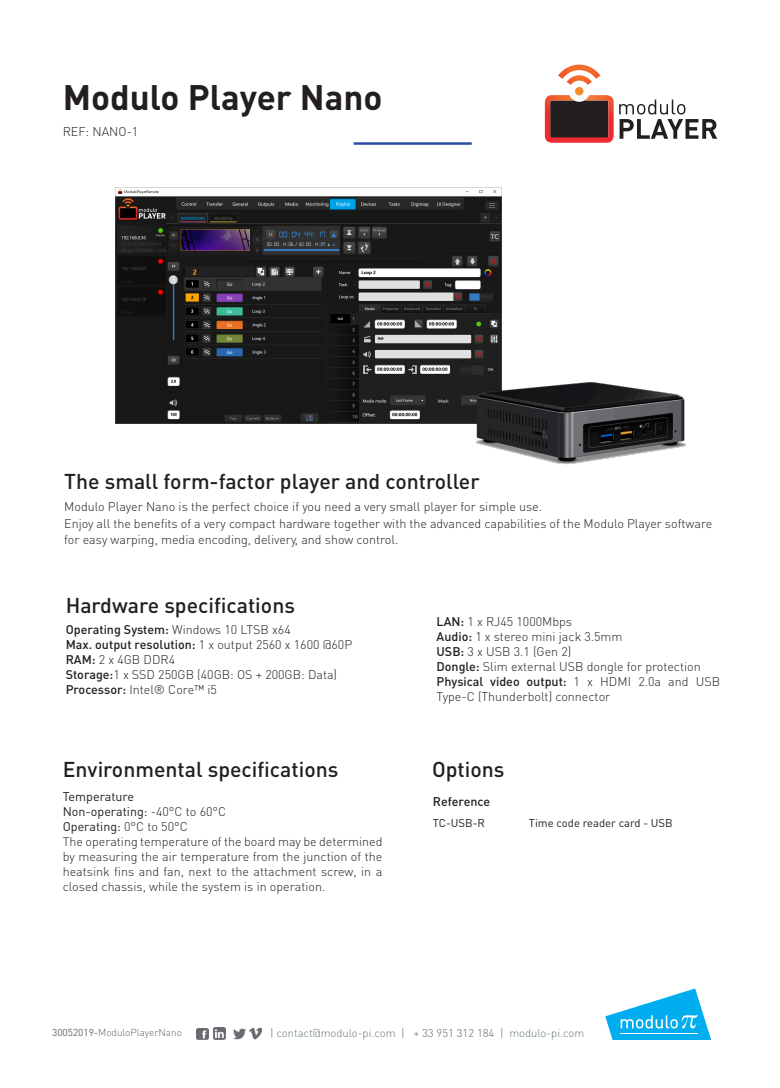
<style>
.page{position:relative;width:780px;height:1088px;background:#fff}
.page>*{position:absolute;margin:0;border:0;box-sizing:border-box;transform-origin:0 0}
.t1{font:700 35px "DIN Pro";color:#231f20}
.t2{font:500 21.25px "DIN Pro";color:#231f20}
.t3{font:300 12.5px/15px "DIN Pro";color:#231f20}
.t4{font:500 12.5px "DIN Pro";color:#231f20}
.t5{font:12.5px "DIN Pro";color:#231f20}
.t6{font:300 11.25px "DIN Pro";color:#677778}
.t7{font:11.25px "DIN Pro";color:#231f20}
.t8{font:300 10px "DIN Pro";color:#62656c}
.s1{font-weight:300}
.s2{font-weight:500}
.s3{font-weight:400}
.s4{color:#62656c}
</style>
<div class="page">
<img style="left:233px;top:1028px;width:13px;height:12px">
<svg style="left:196px;top:1028px;width:12px;height:12px"></svg>
<svg style="left:214px;top:1028px;width:11px;height:12px"></svg>
<svg style="left:250px;top:1028px;width:12px;height:12px"></svg>
<svg style="left:605px;top:988px;width:106px;height:52px"></svg>
<hr style="left:620px;top:1033px;width:77px;height:1px;background:#fff">
<img style="left:115px;top:188px;width:386px;height:236px">
<img style="left:474px;top:335px;width:212px;height:130px">
<hr style="left:353px;top:142px;width:118px;height:3px;background:#274ca1">
<svg style="left:619px;top:100px;width:98px;height:39px"></svg>
<svg style="left:545px;top:65px;width:68px;height:78px"></svg>
<p class="t1" style="left:63px;top:74px;width:321px">Modulo Player Nano</p>
<p class="t3" style="left:63px;top:124px;width:77px">REF: NANO-1</p>
<p class="t2" style="left:64px;top:468px;width:417px">The small form-factor player and controller</p>
<p class="t3" style="left:64px;top:499px;width:479px">Modulo Player Nano is the perfect choice if you need a very small player for simple use.</p>
<p class="t3" style="left:64px;top:515px;width:649px;line-height:16.2px">Enjoy all the benefits of a very compact hardware together with the advanced capabilities of the Modulo Player software for easy warping, media encoding, delivery, and show control.</p>
<p class="t2" style="left:66px;top:591px;width:231px">Hardware specifications</p>
<p class="t4" style="left:66px;top:621px;width:226px">Operating System: <span class="s1">Windows 10 LTSB x64</span></p>
<p class="t4" style="left:66px;top:636px;width:288px">Max. output resolution: <span class="s1">1 x output 2560 x 1600 @60P</span></p>
<p class="t3" style="left:66px;top:651px;width:111px"><span class="s2">RAM:</span> 2 x 4GB DDR4</p>
<p class="t3" style="left:66px;top:666px;width:273px"><span class="s2">Storage:</span>1 x SSD 250GB (40GB: OS + 200GB: Data)</p>
<p class="t3" style="left:66px;top:681px;width:153px"><span class="s2">Processor:</span> Intel® Core™ i5</p>
<p class="t2" style="left:63px;top:756px;width:277px">Environmental specifications</p>
<p class="t5" style="left:63px;top:789px;width:73px">Temperature</p>
<p class="t5" style="left:63px;top:804px;width:165px">Non-operating: <span class="s1">-40°C to 60°C</span></p>
<p class="t5" style="left:63px;top:819px;width:127px">Operating: <span class="s1">0°C to 50°C</span></p>
<p class="t3" style="left:63px;top:834px;width:321px;text-align:justify">The operating temperature of the board may be determined by measuring the air temperature from the junction of the heatsink fins and fan, next to the attachment screw, in a closed chassis, while the system is in operation.</p>
<p class="t3" style="left:436px;top:614px;width:137px"><span class="s2">LAN:</span> 1 x RJ45 1000Mbps</p>
<p class="t3" style="left:436px;top:629px;width:187px"><span class="s2">Audio:</span> 1 x stereo mini jack 3.5mm</p>
<p class="t3" style="left:436px;top:644px;width:136px"><span class="s2">USB:</span> 3 x USB 3.1 (Gen 2)</p>
<p class="t3" style="left:436px;top:659px;width:266px"><span class="s2">Dongle:</span> Slim external USB dongle for protection</p>
<p class="t3" style="left:436px;top:674px;width:285px"><span class="s2">Physical video output:</span> 1 x HDMI 2.0a and USB<br>Type-C (Thunderbolt) connector</p>
<p class="t2" style="left:432px;top:756px;width:74px">Options</p>
<p class="t4" style="left:433px;top:793px;width:59px">Reference</p>
<p class="t7" style="left:433px;top:816px;width:53px">TC-USB-R</p>
<p class="t7" style="left:529px;top:816px;width:145px">Time code reader card - USB</p>
<p class="t8" style="left:52px;top:1026px;width:131px"><span class="s3">30052019-</span>ModuloPlayerNano</p>
<p class="t6" style="left:270px;top:1026px;width:315px"><span class="s4">|</span> contact@modulo-pi.com <span class="s4">| + 33 951 312 184 |</span> modulo-pi.com</p>
</div>
